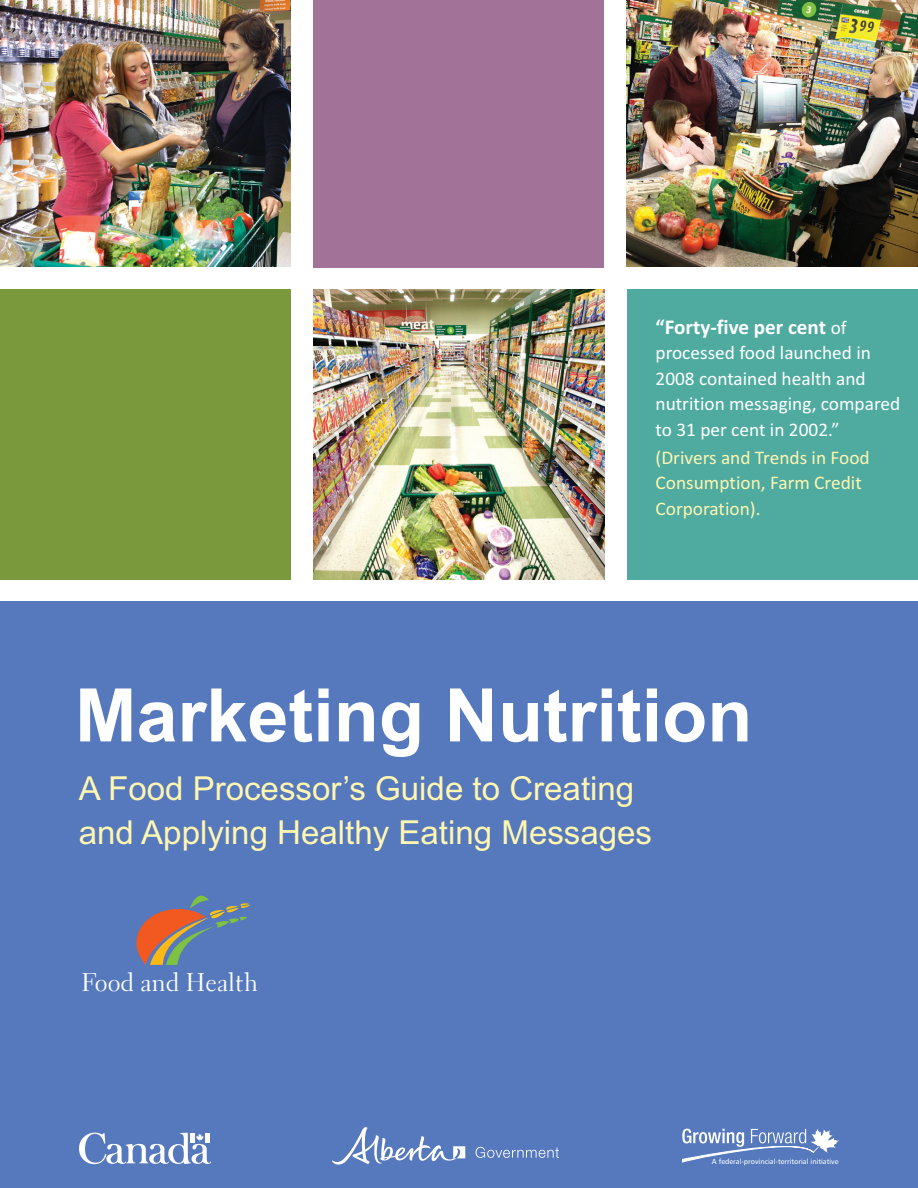
<style>
.page{position:relative;width:918px;height:1188px;background:#fff}
.page>*{position:absolute;margin:0;border:0;box-sizing:border-box;transform-origin:0 0}
.t1{font:700 73.95px "Arial";color:#fff}
.t2{font:33px/44px "Arial";color:#fff6b1}
.t3{font:25.35px "Transitional 521 BT Roman A";color:#fff}
.t4{font:700 21.15px "Calibri";color:#fff}
.t5{font:19.35px/25.5px "Calibri";color:#fff}
.t6{font:19.35px/25.5px "Calibri";color:#fff6b1}
.t7{font:7.2px "Humanist 777 BT Roman B";color:#fff}
.s1{font-weight:400;font-size:19.35px}
</style>
<div class="page">
<div style="left:0;top:602px;width:917px;height:586px;background:#5679bd"></div>
<div style="left:313px;top:0;width:291px;height:267px;background:#a37299"></div>
<img style="left:0;top:0;width:291px;height:267px">
<div style="left:627px;top:290px;width:291px;height:290px;background:#4faba0"></div>
<img style="left:627px;top:0;width:290px;height:267px">
<img style="left:313px;top:290px;width:291px;height:290px">
<div style="left:0;top:289px;width:291px;height:291px;background:#7a983c"></div>
<svg style="left:136px;top:895px;width:114px;height:70px"></svg>
<svg style="left:79px;top:1133px;width:132px;height:31px"></svg>
<svg style="left:682px;top:1128px;width:158px;height:35px"></svg>
<svg style="left:476px;top:1147px;width:83px;height:11px"></svg>
<svg style="left:332px;top:1127px;width:133px;height:38px"></svg>
<p class="t4" style="left:656px;top:319px;width:193px">“Forty-five per cent <span class="s1">of</span></p>
<p class="t5" style="left:656px;top:341px;width:246px">processed food launched in<br>2008 contained health and nutrition messaging, compared to 31 per cent in 2002.”</p>
<p class="t6" style="left:656px;top:446px;width:216px">(Drivers and Trends in Food<br>Consumption, Farm Credit<br>Corporation).</p>
<p class="t1" style="left:75px;top:688px;width:679px">Marketing Nutrition</p>
<p class="t2" style="left:79px;top:769px;width:575px">A Food Processor’s Guide to Creating and Applying Healthy Eating Messages</p>
<p class="t3" style="left:82px;top:968px;width:178px">Food and Health</p>
<p class="t7" style="left:712px;top:1158px;width:128px">A federal-provincial-territorial initiative</p>
</div>
